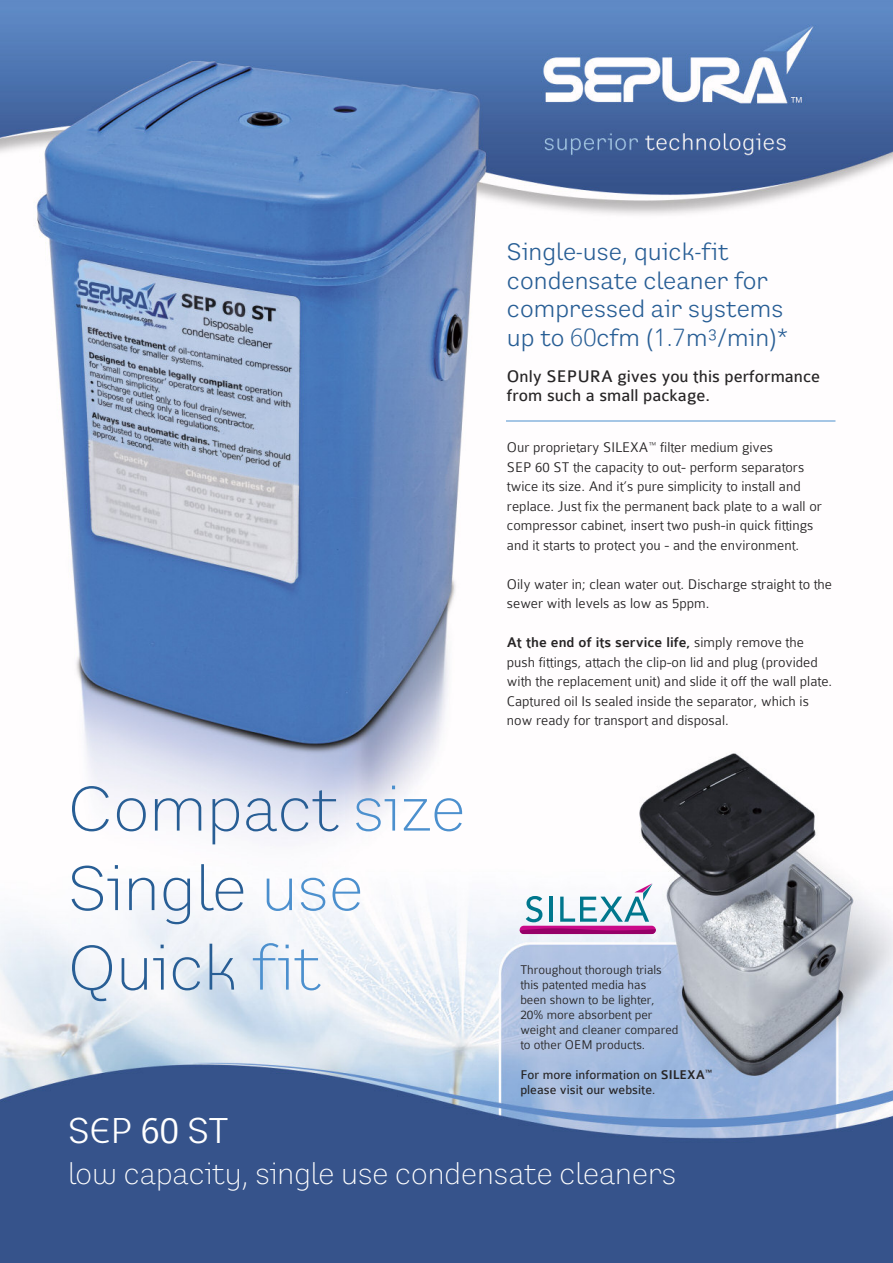
<style>
.page{position:relative;width:893px;height:1263px;background:#fff}
.page>*{position:absolute;margin:0;border:0;box-sizing:border-box;transform-origin:0 0}
.t1{font:300 63px/79.5px "Preface";color:#285e95}
.t2{font:36px "Preface";color:#fff}
.t3{font:300 30px "Preface";color:#fff}
.t4{font:24px/28.5px "Preface";color:#285e95}
.t5{font:18px/19.5px "Colaborate";color:#272526}
.t6{font:300 15px/19.5px "Colaborate";color:#272526}
.t7{font:300 13.5px/15px "Colaborate";color:#272526}
.t8{font:13.5px/15px "Colaborate";color:#272526}
.s1{color:#4c90ce}
.s2{font-family:"Colaborate";font-weight:100;font-size:28.5px}
.s3{font-weight:500}
.s4{font-size:12px}
.s5{font-family:"Colaborate";font-weight:300;font-size:40.5px}
</style>
<div class="page">
<img style="left:0;top:0;width:893px;height:1263px">
<div style="left:520px;top:926px;width:136px;height:8px;background:#ca0b89;border-radius:4px"></div>
<svg style="left:520px;top:928px;width:136px;height:6px"></svg>
<svg style="left:526px;top:896px;width:16px;height:26px"></svg>
<hr style="left:549px;top:897px;width:3px;height:25px;background:#00778d">
<svg style="left:560px;top:883px;width:93px;height:39px"></svg>
<hr style="left:506px;top:421px;width:329px;height:1px;background:#4c90ce">
<h1 class="t1" style="left:68px;top:769px;width:399px">Compact <span class="s1">size<br></span>Single <span class="s1">use<br></span>Quick <span class="s1">fit</span></h1>
<h3 class="t4" style="left:507px;top:238px;width:282px">Single-use, quick-fit condensate cleaner for compressed air systems up to <span class="s2">60</span>cfm (<span class="s2">1.7</span>m³/min)*</h3>
<p class="t5" style="left:507px;top:368px;width:315px">Only SEPURA gives you this performance from such a small package.</p>
<p class="t6" style="left:507px;top:439px;width:316px">Our proprietary SILEXA<sup>™</sup> filter medium gives<br>SEP 60 ST the capacity to out- perform separators twice its size. And it’s pure simplicity to install and replace. Just fix the permanent back plate to a wall or compressor cabinet, insert two push-in quick fittings and it starts to protect you - and the environment.</p>
<p class="t6" style="left:507px;top:575px;width:327px">Oily water in; clean water out. Discharge straight to the sewer with levels as low as 5ppm.</p>
<p class="t6" style="left:507px;top:634px;width:327px"><span class="s3">At the end of its service life,</span> simply remove the push fittings, attach the clip-on lid and plug (provided with the replacement unit) and slide it off the wall plate.<br>Captured oil Is sealed inside the separator, which is now ready for transport and disposal.</p>
<p class="t7" style="left:520px;top:963px;width:160px">Throughout thorough trials this patented media has<br>been shown to be lighter,<br>20% more absorbent per weight and cleaner compared to other OEM products.</p>
<p class="t8" style="left:520px;top:1068px;width:194px">For more information on <span class="s3">SILEXA</span><sup>™ </sup>please visit our website<span class="s4">.</span></p>
<h2 class="t2" style="left:68px;top:1110px;width:162px">SEP <span class="s5">60</span> ST</h2>
<h3 class="t3" style="left:68px;top:1156px;width:610px">low capacity, single use condensate cleaners</h3>
</div>
